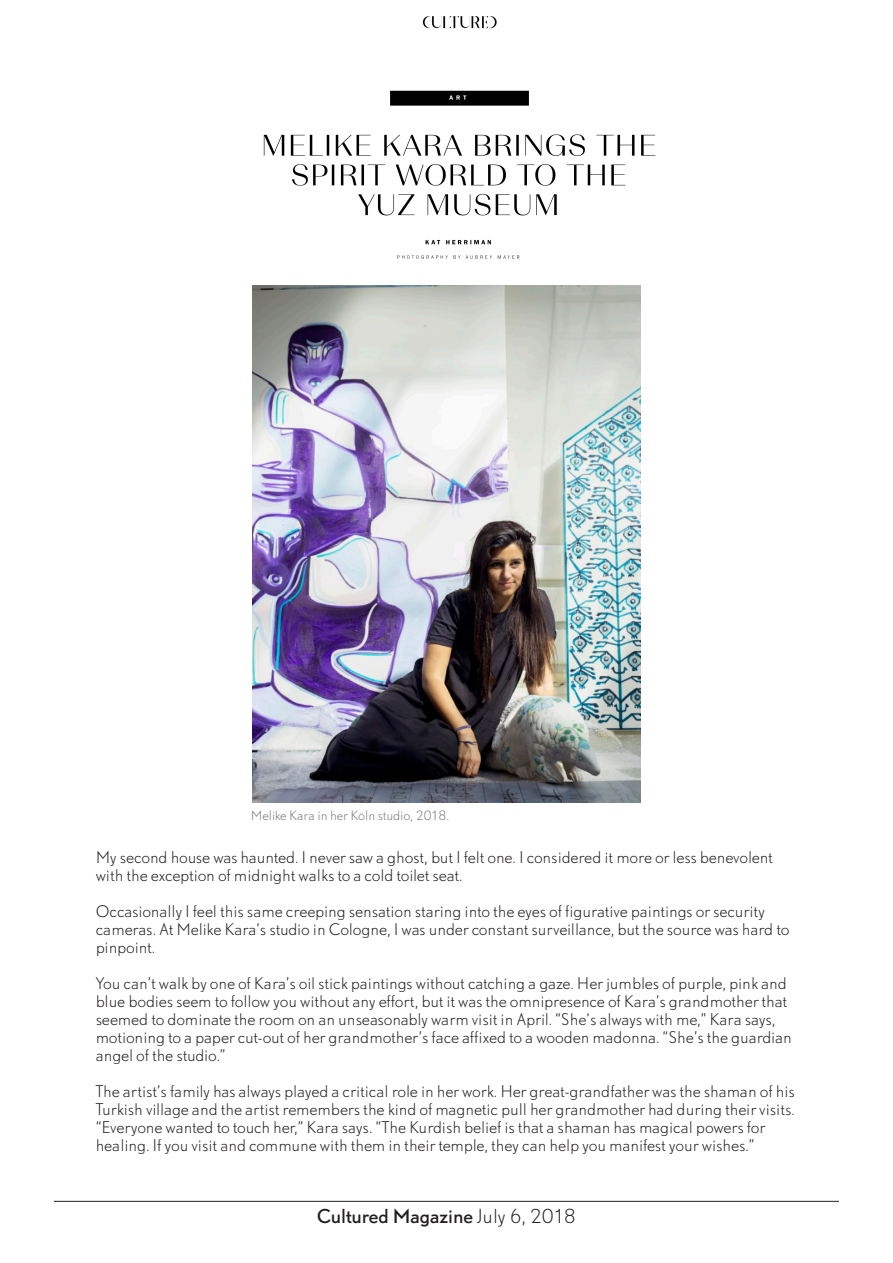
<style>
.page{position:relative;width:893px;height:1263px;background:#fff}
.page>*{position:absolute;margin:0;border:0;box-sizing:border-box;transform-origin:0 0}
.t1{font:18px "DTL Nobel T";letter-spacing:-.005em;color:#231f20}
.t2{font:300 15px/18px "DTL Nobel T";letter-spacing:-.01em;color:#231f20}
.t3{font:300 12px "DTL Nobel T";letter-spacing:-.01em;color:#76787b}
.s1{font-weight:300}
</style>
<div class="page">
<hr style="left:54px;top:1201px;width:785px;height:1px;background:#231f20">
<img style="left:253px;top:285px;width:387px;height:518px">
<img style="left:263px;top:16px;width:393px;height:243px">
<p class="t3" style="left:251px;top:807px;width:200px">Melike Kara in her Köln studio, 2018.</p>
<p class="t2" style="left:96px;top:848px;width:679px">My second house was haunted. I never saw a ghost, but I felt one. I considered it more or less benevolent with the exception of midnight walks to a cold toilet seat.</p>
<p class="t2" style="left:96px;top:902px;width:695px">Occasionally I feel this same creeping sensation staring into the eyes of figurative paintings or security cameras. At Melike Kara’s studio in Cologne, I was under constant surveillance, but the source was hard to pinpoint.</p>
<p class="t2" style="left:96px;top:974px;width:698px">You can’t walk by one of Kara’s oil stick paintings without catching a gaze. Her jumbles of purple, pink and blue bodies seem to follow you without any effort, but it was the omnipresence of Kara’s grandmother that seemed to dominate the room on an unseasonably warm visit in April. “She’s always with me,” Kara says, motioning to a paper cut-out of her grandmother’s face affixed to a wooden madonna. “She’s the guardian angel of the studio.”</p>
<p class="t2" style="left:96px;top:1082px;width:701px">The artist’s family has always played a critical role in her work. Her great-grandfather was the shaman of his Turkish village and the artist remembers the kind of magnetic pull her grandmother had during their visits. “Everyone wanted to touch her,” Kara says. “The Kurdish belief is that a shaman has magical powers for healing. If you visit and commune with them in their temple, they can help you manifest your wishes.”</p>
<p class="t1" style="left:317px;top:1204px;width:260px">Cultured Magazine <span class="s1">July 6, 2018</span></p>
</div>
